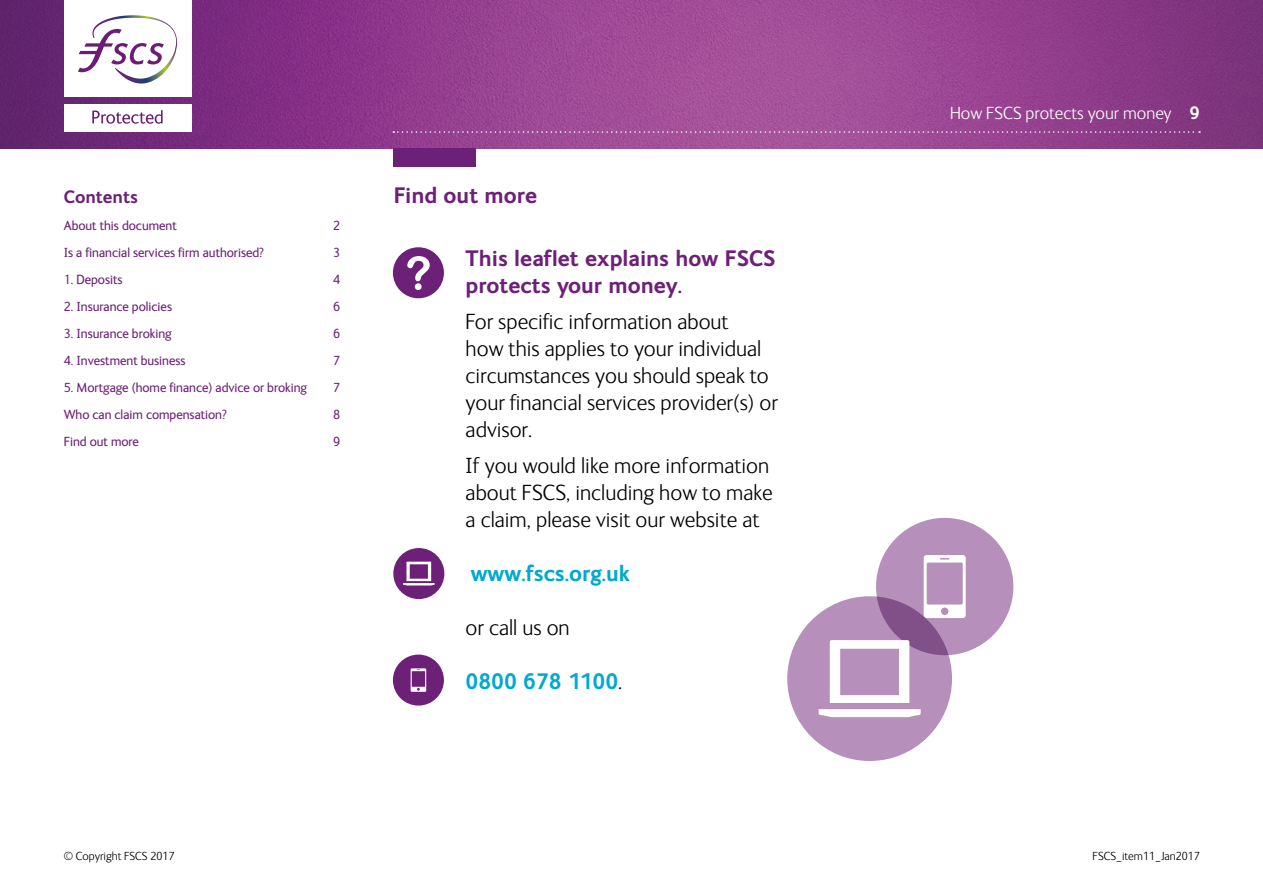
<style>
.page{position:relative;width:1263px;height:893px;background:#fff}
.page>*{position:absolute;margin:0;border:0;box-sizing:border-box;transform-origin:0 0}
.Standfirst{font:300 22.5px/27px "FS Ingrid";color:#000}
.B_Head{font:700 22.5px/27px "FS Ingrid";color:#6d2077}
.Standfirst-2{font:700 22.5px "FS Ingrid";color:#00a9ce}
.t1{font:300 18px "FS Ingrid";color:#fff}
.t2{font:700 18px "FS Ingrid";color:#6d2077}
.t3{font:13.5px "FS Ingrid";color:#6d2077}
.Text_10_12pt{font:300 12px "FS Ingrid";color:#000}
.s1{font-weight:300;color:#000}
.s2{font-weight:700}
</style>
<div class="page">
<img style="left:0;top:0;width:1263px;height:149px">
<div style="left:64px;top:0;width:127px;height:97px;background:#fff"></div>
<div style="left:64px;top:104px;width:127px;height:28px;background:#fff"></div>
<svg style="left:92px;top:110px;width:71px;height:14px"></svg>
<svg style="left:78px;top:15px;width:99px;height:69px"></svg>
<svg style="left:393px;top:131px;width:807px;height:2px;background:#ad69a6"></svg>
<svg style="left:393px;top:247px;width:51px;height:51px"></svg>
<div style="left:876px;top:518px;width:137px;height:137px;background:#b68fbb;border-radius:50%"></div>
<svg style="left:924px;top:555px;width:42px;height:63px"></svg>
<svg style="left:787px;top:596px;width:165px;height:165px;background:#af88b5"></svg>
<svg style="left:819px;top:709px;width:102px;height:8px"></svg>
<svg style="left:830px;top:640px;width:79px;height:63px"></svg>
<div style="left:393px;top:149px;width:83px;height:18px;background:#6d2077"></div>
<div style="left:393px;top:655px;width:51px;height:51px;background:#6d2077;border-radius:50%"></div>
<svg style="left:411px;top:668px;width:15px;height:24px"></svg>
<div style="left:393px;top:548px;width:51px;height:51px;background:#6d2077;border-radius:50%"></div>
<svg style="left:403px;top:562px;width:32px;height:23px"></svg>
<p class="t2" style="left:64px;top:185px;width:76px">Contents</p>
<p class="t3" style="left:64px;top:216px;width:114px">About this document</p>
<p class="t3" style="left:333px;top:216px;width:9px">2</p>
<p class="t3" style="left:64px;top:243px;width:202px">Is a financial services firm authorised?</p>
<p class="t3" style="left:333px;top:243px;width:9px">3</p>
<p class="t3" style="left:64px;top:270px;width:60px">1. Deposits</p>
<p class="t3" style="left:333px;top:270px;width:9px">4</p>
<p class="t3" style="left:64px;top:297px;width:110px">2. Insurance policies</p>
<p class="t3" style="left:333px;top:297px;width:9px">6</p>
<p class="t3" style="left:64px;top:324px;width:109px">3. Insurance broking</p>
<p class="t3" style="left:333px;top:324px;width:9px">6</p>
<p class="t3" style="left:64px;top:351px;width:123px">4. Investment business</p>
<p class="t3" style="left:333px;top:351px;width:9px">7</p>
<p class="t3" style="left:64px;top:378px;width:245px">5. Mortgage (home finance) advice or broking</p>
<p class="t3" style="left:333px;top:378px;width:9px">7</p>
<p class="t3" style="left:64px;top:405px;width:165px">Who can claim compensation?</p>
<p class="t3" style="left:333px;top:405px;width:9px">8</p>
<p class="t3" style="left:64px;top:432px;width:77px">Find out more</p>
<p class="t3" style="left:333px;top:432px;width:9px">9</p>
<h2 class="B_Head" style="left:393px;top:181px;width:145px">Find out more</h2>
<h2 class="B_Head" style="left:466px;top:244px;width:312px">This leaflet explains how FSCS protects your money.</h2>
<p class="Standfirst" style="left:466px;top:307px;width:314px">For specific information about<br>how this applies to your individual circumstances you should speak to your financial services provider(s) or advisor.</p>
<p class="Standfirst" style="left:466px;top:451px;width:309px">If you would like more information about FSCS, including how to make a claim, please visit our website at</p>
<p class="Standfirst-2" style="left:471px;top:558px;width:161px">www.fscs.org.uk</p>
<p class="Standfirst" style="left:466px;top:613px;width:106px">or call us on</p>
<p class="Standfirst-2" style="left:466px;top:666px;width:158px">0800 678 1100<span class="s1">.</span></p>
<p class="Text_10_12pt" style="left:64px;top:848px;width:112px">© Copyright FSCS 2017</p>
<p class="t1" style="left:950px;top:101px;width:251px">How FSCS protects your money <span class="s2">9</span></p>
<p class="Text_10_12pt" style="left:1092px;top:848px;width:109px">FSCS_item11_Jan2017</p>
</div>
